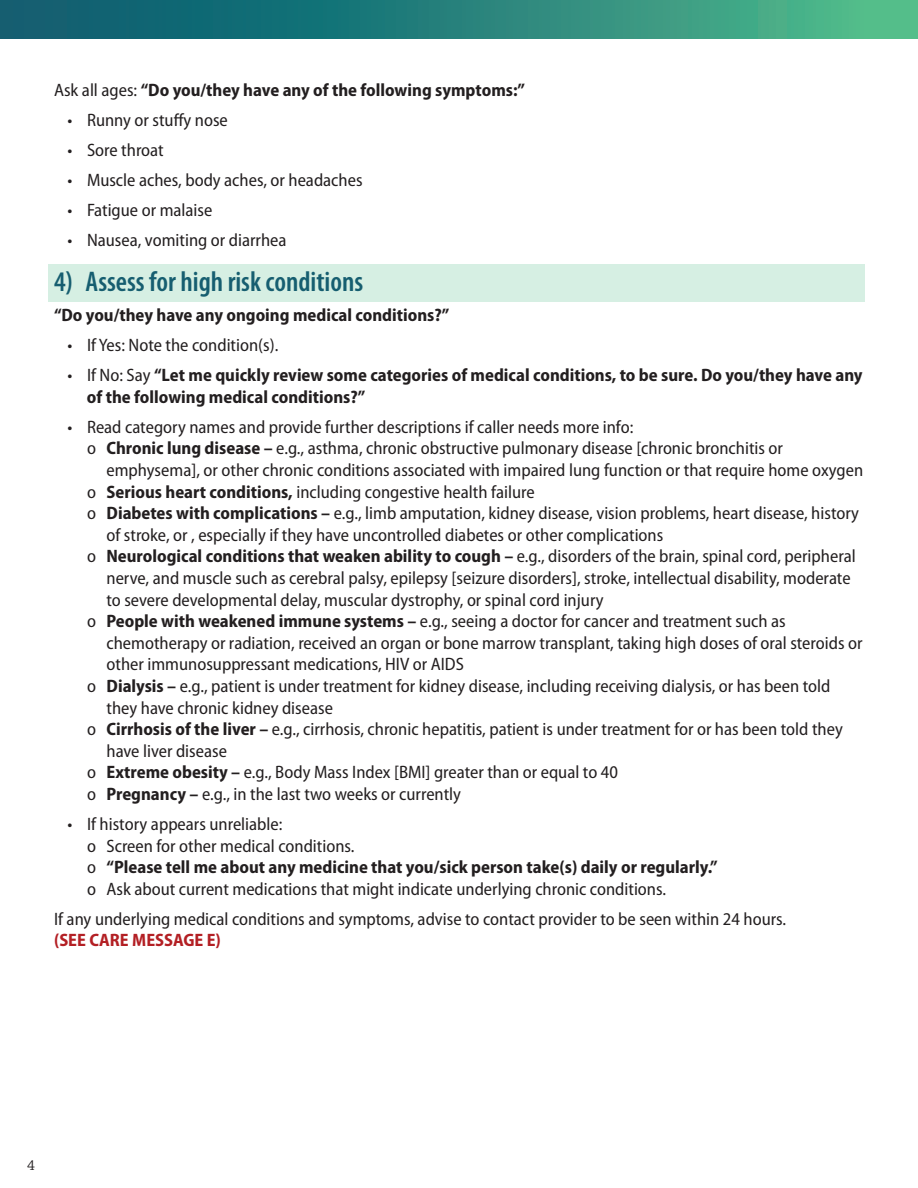
<style>
.page{position:relative;width:918px;height:1188px;background:#fff}
.page>*{position:absolute;margin:0;border:0;box-sizing:border-box;transform-origin:0 0}
.H2_1{font:600 condensed 28.5px "Myriad Pro";color:#165e70}
.Texts{font:semi-condensed 18px/21.6px "Myriad Pro";color:#231f20}
.Texts-2{font:700 semi-condensed 18px/21.6px "Myriad Pro";color:#231f20}
.Text_bold{font:700 semi-condensed 18px "Myriad Pro";color:#231f20}
.t1{font:15px "Chaparral Pro";color:#231f20}
.s1{font-weight:400}
.s2{font-weight:700}
.s3{font-weight:700;color:#b31f24}
</style>
<div class="page">
<svg style="left:0;top:0;width:918px;height:38px;background:#2a867c"></svg>
<div style="left:48px;top:264px;width:816px;height:37px;background:#d6efe3"></div>
<p class="Texts-2" style="left:54px;top:79px;width:473px"><span class="s1">Ask all ages:</span> “Do you/they have any of the following symptoms:”</p>
<p class="Texts" style="left:68px;top:110px;width:162px">• Runny or stuffy nose</p>
<p class="Texts" style="left:68px;top:140px;width:98px">• Sore throat</p>
<p class="Texts" style="left:68px;top:170px;width:297px">• Muscle aches, body aches, or headaches</p>
<p class="Texts" style="left:68px;top:200px;width:146px">• Fatigue or malaise</p>
<p class="Texts" style="left:68px;top:230px;width:221px">• Nausea, vomiting or diarrhea</p>
<p class="H2_1" style="left:54px;top:264px;width:311px">4) Assess for high risk conditions</p>
<p class="Text_bold" style="left:54px;top:304px;width:397px">“Do you/they have any ongoing medical conditions?”</p>
<p class="Texts" style="left:68px;top:335px;width:212px">• If Yes: Note the condition(s).</p>
<p class="Texts-2" style="left:87px;top:364px;width:777px;text-indent:-19px"><span class="s1">• If No: Say</span> “Let me quickly review some categories of medical conditions, to be sure. Do you/they have any of the following medical conditions?”</p>
<p class="Texts" style="left:68px;top:416px;width:567px">• Read category names and provide further descriptions if caller needs more info:</p>
<p class="Texts" style="left:106px;top:438px;width:758px;text-indent:-19px">o <span class="s2">Chronic lung disease –</span> e.g., asthma, chronic obstructive pulmonary disease [chronic bronchitis or emphysema], or other chronic conditions associated with impaired lung function or that require home oxygen</p>
<p class="Texts" style="left:87px;top:481px;width:449px">o <span class="s2">Serious heart conditions,</span> including congestive health failure</p>
<p class="Texts" style="left:106px;top:503px;width:754px;text-indent:-19px">o <span class="s2">Diabetes with complications –</span> e.g., limb amputation, kidney disease, vision problems, heart disease, history of stroke, or , especially if they have uncontrolled diabetes or other complications</p>
<p class="Texts" style="left:106px;top:546px;width:751px;text-indent:-19px">o <span class="s2">Neurological conditions that weaken ability to cough –</span> e.g., disorders of the brain, spinal cord, peripheral nerve, and muscle such as cerebral palsy, epilepsy [seizure disorders], stroke, intellectual disability, moderate to severe developmental delay, muscular dystrophy, or spinal cord injury</p>
<p class="Texts" style="left:106px;top:611px;width:758px;text-indent:-19px">o <span class="s2">People with weakened immune systems –</span> e.g., seeing a doctor for cancer and treatment such as chemotherapy or radiation, received an organ or bone marrow transplant, taking high doses of oral steroids or other immunosuppressant medications, HIV or AIDS</p>
<p class="Texts" style="left:106px;top:676px;width:725px;text-indent:-19px">o <span class="s2">Dialysis –</span> e.g., patient is under treatment for kidney disease, including receiving dialysis, or has been told they have chronic kidney disease</p>
<p class="Texts" style="left:106px;top:719px;width:738px;text-indent:-19px">o <span class="s2">Cirrhosis of the liver –</span> e.g., cirrhosis, chronic hepatitis, patient is under treatment for or has been told they have liver disease</p>
<p class="Texts" style="left:87px;top:762px;width:533px">o <span class="s2">Extreme obesity –</span> e.g., Body Mass Index [BMI] greater than or equal to 40</p>
<p class="Texts" style="left:87px;top:784px;width:376px">o <span class="s2">Pregnancy –</span> e.g., in the last two weeks or currently</p>
<p class="Texts" style="left:68px;top:814px;width:217px">• If history appears unreliable:</p>
<p class="Texts" style="left:87px;top:835px;width:269px">o Screen for other medical conditions.</p>
<p class="Texts-2" style="left:87px;top:856px;width:632px"><span class="s1">o</span> “Please tell me about any medicine that you/sick person take(s) daily or regularly.”</p>
<p class="Texts" style="left:87px;top:878px;width:581px">o Ask about current medications that might indicate underlying chronic conditions.</p>
<p class="Texts" style="left:54px;top:908px;width:734px">If any underlying medical conditions and symptoms, advise to contact provider to be seen within 24 hours. <span class="s3">(SEE CARE MESSAGE E)</span></p>
<p class="t1" style="left:27px;top:1157px;width:9px">4</p>
</div>
